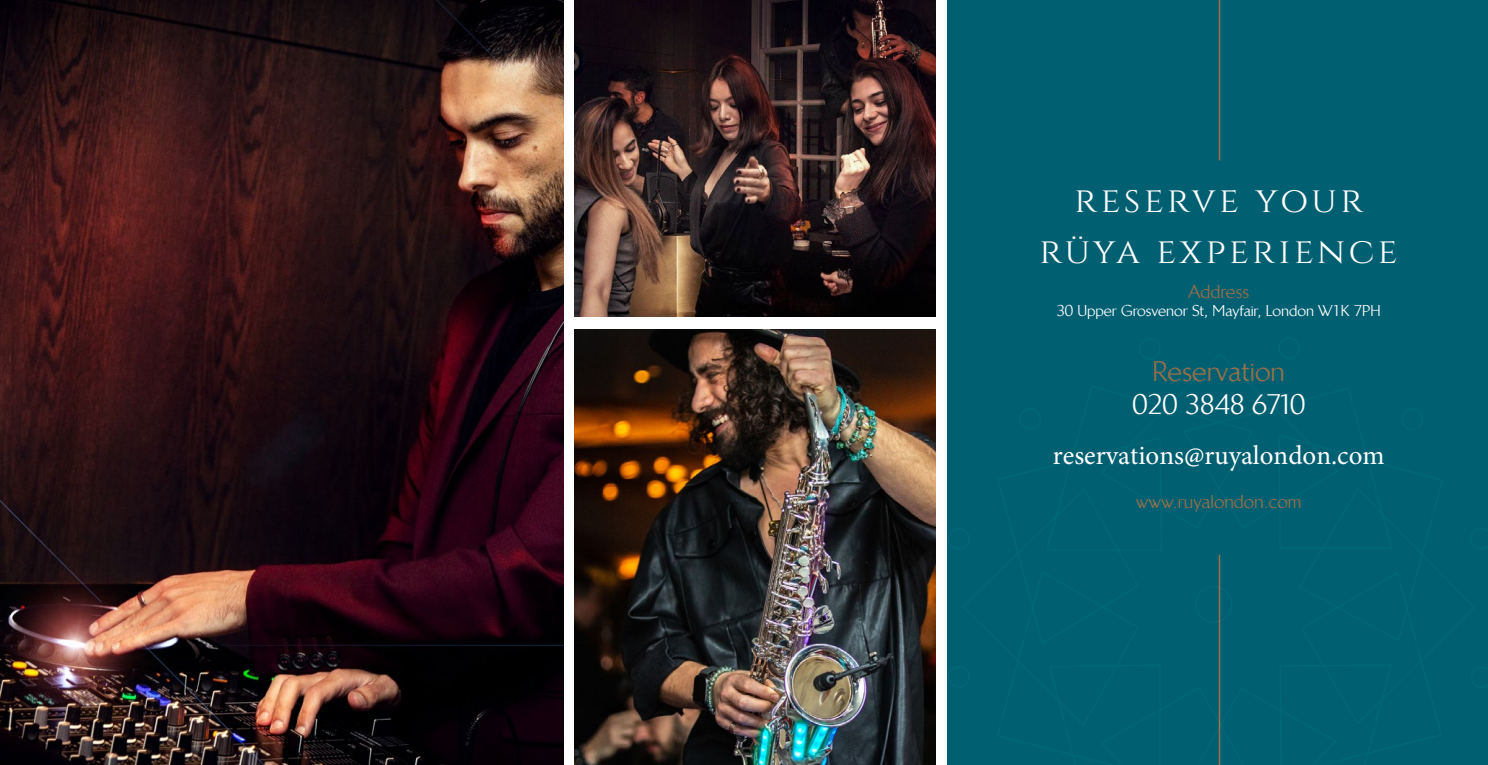
<style>
.page{position:relative;width:1488px;height:765px;background:#fff}
.page>*{position:absolute;margin:0;border:0;box-sizing:border-box;transform-origin:0 0}
.t1{font:36px/50.8px "Cinzel";letter-spacing:.1em;color:#fff;text-align:center}
.t2{font:27px "Minion Pro";color:#fff}
.t3{font:27px "Linotype Brewery";color:#96704a}
.t4{font:27px "Linotype Brewery";color:#fff}
.t5{font:18px "Linotype Brewery";color:#96704a}
.t6{font:15px "Linotype Brewery";color:#fff}
</style>
<div class="page">
<div style="left:947px;top:0;width:541px;height:765px;background:#005f71"></div>
<hr style="left:1219px;top:0;width:1px;height:160px;background:#96704a">
<img style="left:0;top:0;width:564px;height:765px">
<img style="left:574px;top:0;width:361px;height:317px">
<img style="left:574px;top:329px;width:361px;height:436px">
<h1 class="t1" style="left:1039px;top:176px;width:360px">reserve your rüya experience</h1>
<p class="t5" style="left:1188px;top:281px;width:62px">Address</p>
<p class="t6" style="left:1057px;top:302px;width:325px">30 Upper Grosvenor St, Mayfair, London W1K 7PH</p>
<h2 class="t3" style="left:1153px;top:356px;width:134px">Reservation</h2>
<h2 class="t4" style="left:1133px;top:388px;width:174px">020 3848 6710</h2>
<h2 class="t2" style="left:1053px;top:438px;width:333px">reservations@ruyalondon.com</h2>
<p class="t5" style="left:1136px;top:491px;width:167px">www.ruyalondon.com</p>
</div>
